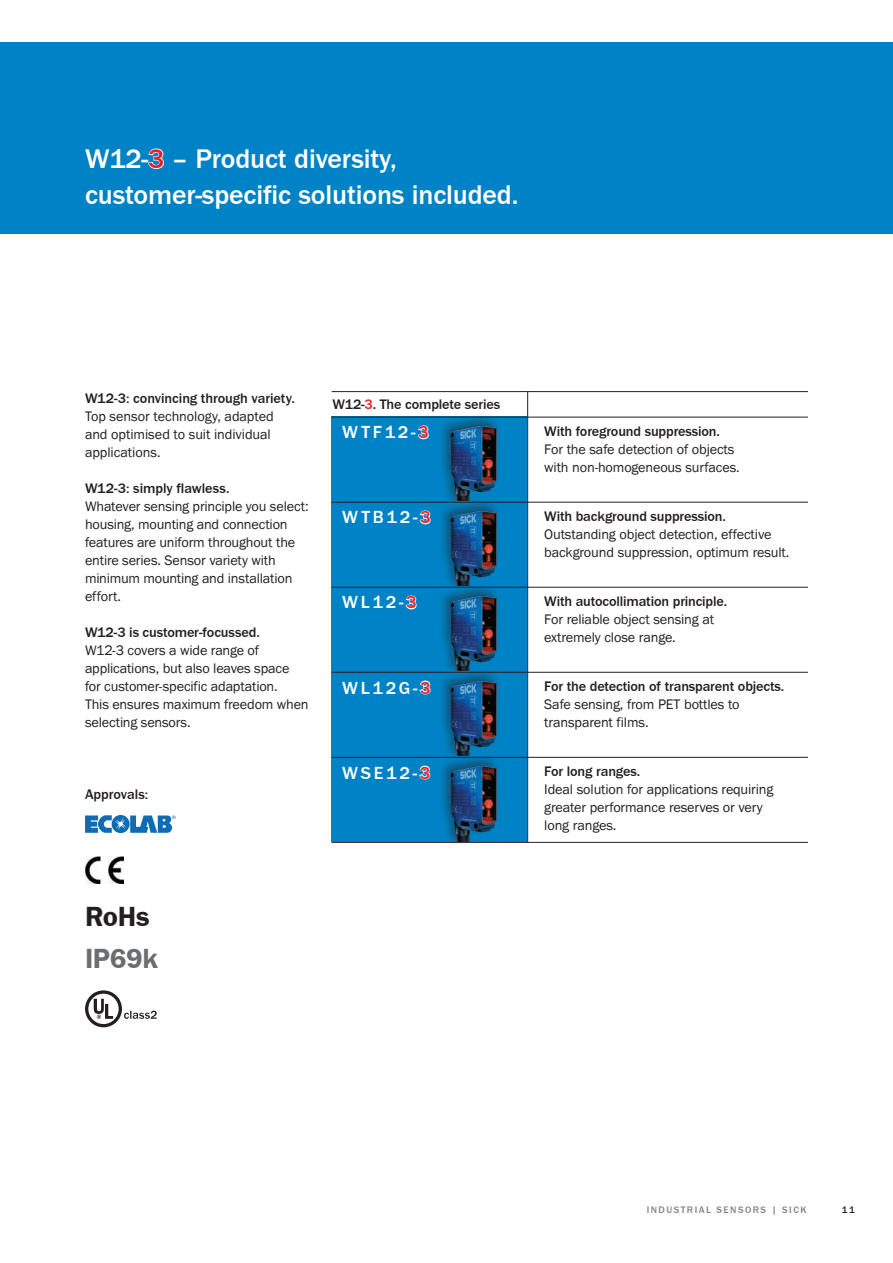
<style>
.page{position:relative;width:893px;height:1263px;background:#fff}
.page>*{position:absolute;margin:0;border:0;box-sizing:border-box;transform-origin:0 0}
.t1{font:700 28.5px "SICK Franklin";letter-spacing:-.015em;color:#6c6d70}
.t2{font:700 28.5px "SICK Franklin";color:#231f20}
.t3{font:500 27.75px/36px "SICK Franklin";letter-spacing:-.005em;color:#fff}
.t4{font:500 18px "SICK Franklin";letter-spacing:.15em;color:#fff}
.t5{font:14.25px/18px "SICK Franklin";letter-spacing:-.01em;color:#231f20}
.t6{font:500 14.25px "SICK Franklin";letter-spacing:-.01em;color:#231f20}
.t7{font:500 9.75px "SICK Franklin";letter-spacing:.15em;color:#808285}
.t8{font:500 9.75px "SICK Franklin";color:#231f20}
.s1{color:#ee1d23}
</style>
<div class="page">
<div style="left:0;top:43px;width:893px;height:191px;background:#0083c6"></div>
<svg style="left:148px;top:148px;width:16px;height:21px"></svg>
<div style="left:332px;top:417px;width:195px;height:85px;background:#0083c6"></div>
<hr style="left:332px;top:391px;width:476px;height:1px;background:#231f20">
<hr style="left:332px;top:417px;width:476px;height:1px;background:#231f20">
<hr style="left:527px;top:391px;width:1px;height:451px;background:#231f20">
<div style="left:437px;top:412px;width:112px;height:110px;background:#231f20;opacity:.5"></div>
<img style="left:449px;top:425px;width:48px;height:72px">
<div style="left:332px;top:502px;width:195px;height:85px;background:#0083c6"></div>
<div style="left:437px;top:497px;width:112px;height:110px;background:#231f20;opacity:.5"></div>
<img style="left:449px;top:510px;width:48px;height:72px">
<div style="left:332px;top:587px;width:195px;height:85px;background:#0083c6"></div>
<div style="left:437px;top:582px;width:112px;height:110px;background:#231f20;opacity:.5"></div>
<img style="left:449px;top:595px;width:48px;height:72px">
<div style="left:332px;top:672px;width:195px;height:85px;background:#0083c6"></div>
<div style="left:437px;top:667px;width:112px;height:110px;background:#231f20;opacity:.5"></div>
<img style="left:449px;top:681px;width:48px;height:71px">
<div style="left:332px;top:757px;width:195px;height:85px;background:#0083c6"></div>
<div style="left:437px;top:752px;width:112px;height:110px;background:#231f20;opacity:.5"></div>
<img style="left:449px;top:766px;width:48px;height:76px">
<hr style="left:332px;top:502px;width:476px;height:1px;background:#231f20">
<hr style="left:332px;top:587px;width:476px;height:1px;background:#231f20">
<hr style="left:332px;top:672px;width:476px;height:1px;background:#231f20">
<hr style="left:332px;top:757px;width:476px;height:1px;background:#231f20">
<hr style="left:332px;top:842px;width:476px;height:1px;background:#231f20">
<svg style="left:417px;top:425px;width:12px;height:15px"></svg>
<svg style="left:419px;top:510px;width:12px;height:15px"></svg>
<svg style="left:419px;top:680px;width:12px;height:15px"></svg>
<svg style="left:419px;top:765px;width:12px;height:15px"></svg>
<svg style="left:405px;top:595px;width:12px;height:15px"></svg>
<svg style="left:85px;top:815px;width:91px;height:18px"></svg>
<img style="left:85px;top:856px;width:38px;height:27px">
<div style="left:85px;top:990px;width:37px;height:37px;border:3px solid #231f20;border-radius:50%"></div>
<svg style="left:94px;top:999px;width:19px;height:20px"></svg>
<svg style="left:124px;top:1011px;width:33px;height:8px"></svg>
<h2 class="t3" style="left:85px;top:141px;width:435px">W12-<span class="s1">3</span> – Product diversity, customer-specific solutions included.</h2>
<p class="t6" style="left:85px;top:389px;width:211px">W12-3: convincing through variety.</p>
<p class="t5" style="left:85px;top:407px;width:190px">Top sensor technology, adapted and optimised to suit individual applications.</p>
<p class="t6" style="left:85px;top:479px;width:146px">W12-3: simply flawless.</p>
<p class="t5" style="left:85px;top:497px;width:225px">Whatever sensing principle you select: housing, mounting and connection features are uniform throughout the entire series. Sensor variety with minimum mounting and installation effort.</p>
<p class="t6" style="left:85px;top:623px;width:176px">W12-3 is customer-focussed.</p>
<p class="t5" style="left:85px;top:641px;width:225px">W12-3 covers a wide range of applications, but also leaves space for customer-specific adaptation.<br>This ensures maximum freedom when selecting sensors.</p>
<p class="t6" style="left:85px;top:785px;width:65px">Approvals:</p>
<p class="t6" style="left:332px;top:396px;width:169px">W12-<span class="s1">3</span>. The complete series</p>
<p class="t4" style="left:342px;top:421px;width:88px">WTF12-<span class="s1">3</span></p>
<p class="t4" style="left:342px;top:506px;width:90px">WTB12-<span class="s1">3</span></p>
<p class="t4" style="left:342px;top:591px;width:76px">WL12-<span class="s1">3</span></p>
<p class="t4" style="left:342px;top:676px;width:90px">WL12G-<span class="s1">3</span></p>
<p class="t4" style="left:342px;top:761px;width:89px">WSE12-<span class="s1">3</span></p>
<h1 class="t2" style="left:85px;top:898px;width:66px">RoHs</h1>
<h1 class="t1" style="left:85px;top:940px;width:74px">IP69k</h1>
<p class="t6" style="left:544px;top:422px;width:177px">With foreground suppression.</p>
<p class="t5" style="left:544px;top:440px;width:197px">For the safe detection of objects with non-homogeneous surfaces.</p>
<p class="t6" style="left:544px;top:507px;width:183px">With background suppression.</p>
<p class="t5" style="left:544px;top:525px;width:247px">Outstanding object detection, effective background suppression, optimum result.</p>
<p class="t6" style="left:544px;top:592px;width:184px">With autocollimation principle.</p>
<p class="t5" style="left:544px;top:610px;width:171px">For reliable object sensing at extremely close range.</p>
<p class="t6" style="left:544px;top:677px;width:241px">For the detection of transparent objects.</p>
<p class="t5" style="left:544px;top:695px;width:197px">Safe sensing, from PET bottles to transparent films.</p>
<p class="t6" style="left:544px;top:762px;width:97px">For long ranges.</p>
<p class="t5" style="left:544px;top:780px;width:231px">Ideal solution for applications requiring greater performance reserves or very long ranges.</p>
<p class="t7" style="left:647px;top:1203px;width:161px">INDUSTRIAL SENSORS | SICK</p>
<p class="t8" style="left:842px;top:1203px;width:14px">11</p>
</div>
